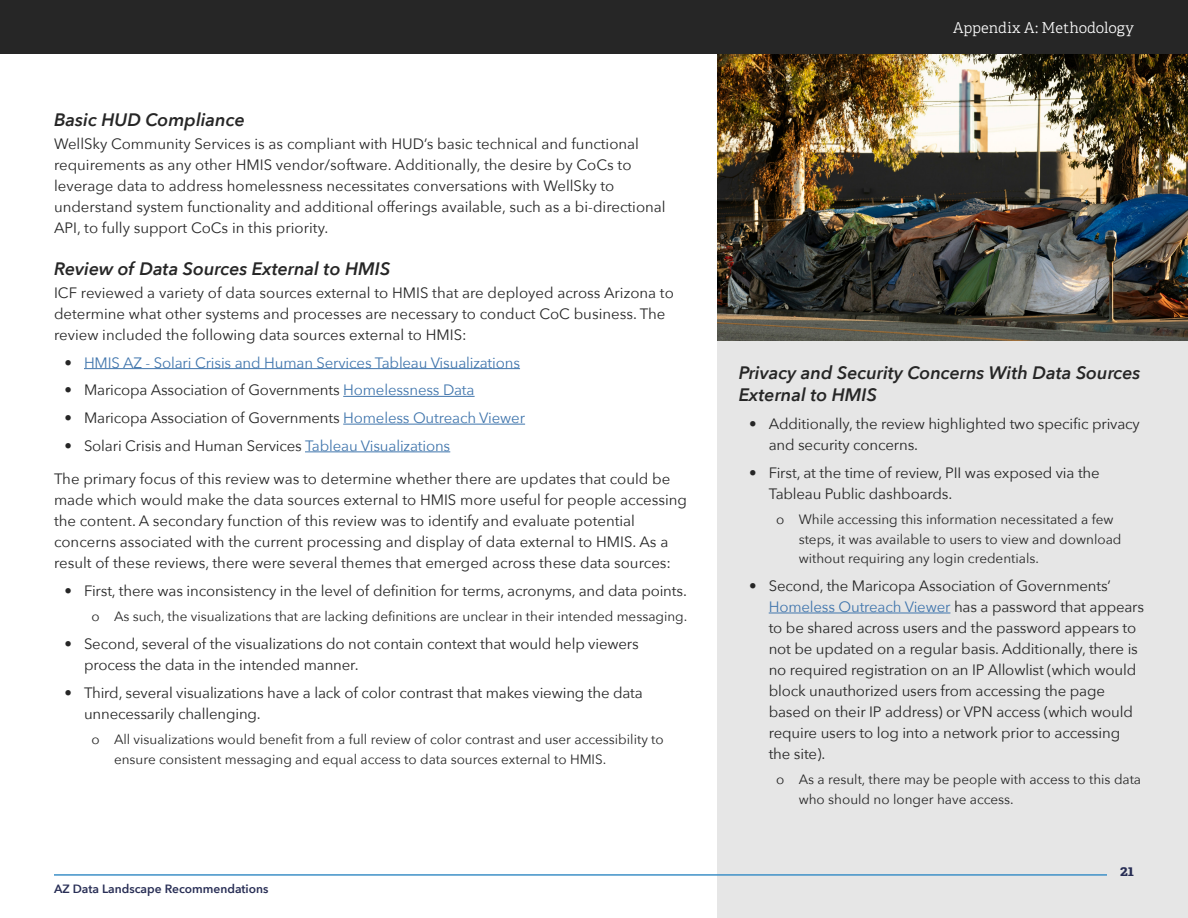
<style>
.page{position:relative;width:1188px;height:918px;background:#fff}
.page>*{position:absolute;margin:0;border:0;box-sizing:border-box;transform-origin:0 0}
.t1{font:italic 600 18px/22.5px "Avenir Next";color:#262626}
.text{font:15px/21px "Avenir Next";letter-spacing:-.01em;color:#262626}
.t2{font:15px "Avenir Next";letter-spacing:-.01em;color:#4176ad}
.t3{font:300 15px "Adelle";color:#fff}
.t4{font:700 15px "Adelle";color:#282e55}
.text-2{font:13.5px/19.5px "Avenir Next";color:#262626}
.t5{font:600 12px "Avenir Next";color:#282e55}
.s1{color:#262626}
.s2{color:#4176ad}
</style>
<div class="page">
<div style="left:717px;top:44px;width:471px;height:874px;background:#e6e6e6"></div>
<hr style="left:84px;top:368px;width:436px;height:1px;background:#4176ad">
<hr style="left:343px;top:396px;width:132px;height:1px;background:#4176ad">
<hr style="left:343px;top:424px;width:182px;height:1px;background:#4176ad">
<hr style="left:305px;top:452px;width:145px;height:1px;background:#4176ad">
<div style="left:0;top:0;width:1188px;height:54px;background:#262626"></div>
<img style="left:717px;top:54px;width:471px;height:286px">
<hr style="left:769px;top:613px;width:181px;height:1px;background:#4176ad">
<hr style="left:54px;top:874px;width:1053px;height:2px;background:#3e90c7">
<h2 class="t1" style="left:54px;top:108px;width:192px">Basic HUD Compliance</h2>
<p class="text" style="left:54px;top:132px;width:613px">WellSky Community Services is as compliant with HUD’s basic technical and functional requirements as any other HMIS vendor/software. Additionally, the desire by CoCs to leverage data to address homelessness necessitates conversations with WellSky to understand system functionality and additional offerings available, such as a bi-directional API, to fully support CoCs in this priority.</p>
<h2 class="t1" style="left:54px;top:257px;width:338px">Review of Data Sources External to HMIS</h2>
<p class="text" style="left:54px;top:281px;width:621px">ICF reviewed a variety of data sources external to HMIS that are deployed across Arizona to determine what other systems and processes are necessary to conduct CoC business. The review included the following data sources external to HMIS:</p>
<p class="t2" style="left:64px;top:350px;width:457px"><span class="s1">•</span> HMIS AZ - Solari Crisis and Human Services Tableau Visualizations</p>
<p class="text" style="left:64px;top:379px;width:412px">• Maricopa Association of Governments <span class="s2">Homelessness Data</span></p>
<p class="text" style="left:64px;top:407px;width:462px">• Maricopa Association of Governments <span class="s2">Homeless Outreach Viewer</span></p>
<p class="text" style="left:64px;top:434px;width:387px">• Solari Crisis and Human Services <span class="s2">Tableau Visualizations</span></p>
<p class="text" style="left:54px;top:467px;width:635px">The primary focus of this review was to determine whether there are updates that could be made which would make the data sources external to HMIS more useful for people accessing the content. A secondary function of this review was to identify and evaluate potential concerns associated with the current processing and display of data external to HMIS. As a result of these reviews, there were several themes that emerged across these data sources:</p>
<p class="text" style="left:64px;top:579px;width:624px">• First, there was inconsistency in the level of definition for terms, acronyms, and data points.</p>
<p class="text-2" style="left:92px;top:606px;width:597px">o As such, the visualizations that are lacking definitions are unclear in their intended messaging.</p>
<p class="text" style="left:84px;top:632px;width:556px;text-indent:-20px">• Second, several of the visualizations do not contain context that would help viewers process the data in the intended manner.</p>
<p class="text" style="left:84px;top:681px;width:560px;text-indent:-20px">• Third, several visualizations have a lack of color contrast that makes viewing the data unnecessarily challenging.</p>
<p class="text-2" style="left:114px;top:729px;width:551px;text-indent:-22px">o All visualizations would benefit from a full review of color contrast and user accessibility to ensure consistent messaging and equal access to data sources external to HMIS.</p>
<p class="t5" style="left:54px;top:878px;width:216px">AZ Data Landscape Recommendations</p>
<p class="t3" style="left:953px;top:18px;width:182px">Appendix A: Methodology</p>
<h2 class="t1" style="left:739px;top:361px;width:403px">Privacy and Security Concerns With Data Sources<br>External to HMIS</h2>
<p class="text" style="left:769px;top:413px;width:373px;text-indent:-19px">• Additionally, the review highlighted two specific privacy and security concerns.</p>
<p class="text" style="left:769px;top:461px;width:333px;text-indent:-19px">• First, at the time of review, PII was exposed via the<br>Tableau Public dashboards.</p>
<p class="text-2" style="left:799px;top:509px;width:324px;text-indent:-22px">o While accessing this information necessitated a few steps, it was available to users to view and download without requiring any login credentials.</p>
<p class="text" style="left:769px;top:575px;width:377px;text-indent:-19px">• Second, the Maricopa Association of Governments’ <span class="s2">Homeless Outreach Viewer</span> has a password that appears to be shared across users and the password appears to not be updated on a regular basis. Additionally, there is no required registration on an IP Allowlist (which would block unauthorized users from accessing the page based on their IP address) or VPN access (which would require users to log into a network prior to accessing the site).</p>
<p class="text-2" style="left:799px;top:769px;width:344px;text-indent:-22px">o As a result, there may be people with access to this data who should no longer have access.</p>
<p class="t4" style="left:1120px;top:861px;width:15px">21</p>
</div>
